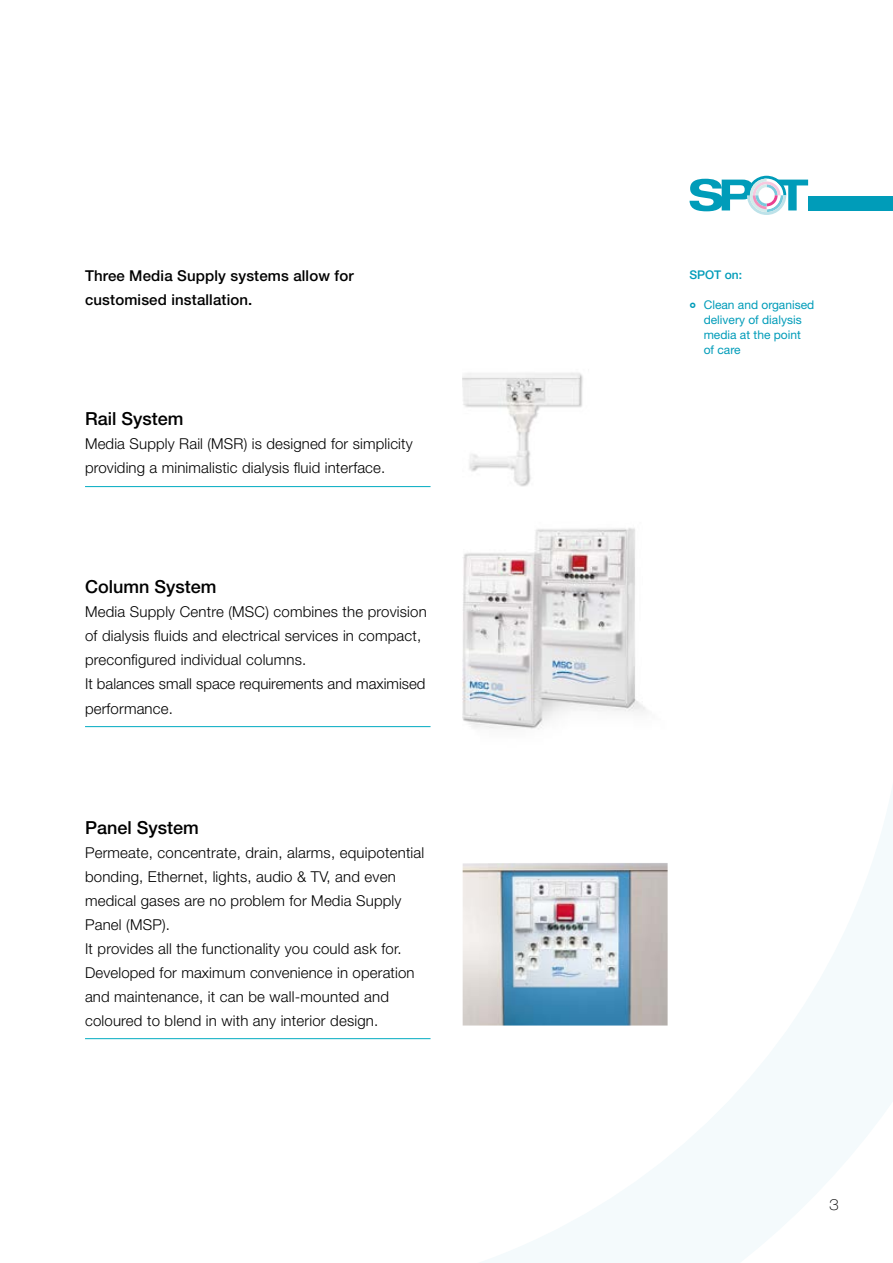
<style>
.page{position:relative;width:893px;height:1263px;background:#fff}
.page>*{position:absolute;margin:0;border:0;box-sizing:border-box;transform-origin:0 0}
.Subline_bcs1_12pt{font:500 18px "Helvetica Neue LT Std";color:#000}
.Absatzlinie_tuerkis{font:300 15px/24px "Helvetica Neue LT Std";letter-spacing:.015em;color:#000}
.Copy_bcs1_10pt_left{font:300 15px/24px "Helvetica Neue LT Std";letter-spacing:.015em;color:#000}
.Copy_Intro_medium{font:500 15px/24px "Helvetica Neue LT Std";letter-spacing:.01em;color:#000}
.Page_Nr_10pt_right{font:100 expanded 15px "Helvetica Neue LT Std";color:#000}
.SPOT_on_Zusammenfass{font:12px/15px "Helvetica Neue LT Std";color:#009cb9}
.SPOT_on{font:500 12px "Helvetica Neue LT Std";color:#009cb9}
</style>
<div class="page">
<svg style="left:260px;top:727px;width:633px;height:536px"></svg>
<div style="left:808px;top:196px;width:85px;height:14px;background:#009cb9"></div>
<svg style="left:689px;top:176px;width:119px;height:39px"></svg>
<hr style="left:85px;top:486px;width:346px;height:1px;background:#00abc1">
<hr style="left:85px;top:726px;width:346px;height:1px;background:#00abc1">
<hr style="left:85px;top:1038px;width:346px;height:1px;background:#00abc1">
<img style="left:462px;top:372px;width:121px;height:115px">
<img style="left:463px;top:863px;width:205px;height:162px">
<img style="left:446px;top:528px;width:222px;height:222px">
<p class="Copy_Intro_medium" style="left:85px;top:264px;width:270px">Three Media Supply systems allow for customised installation.</p>
<p class="Subline_bcs1_12pt" style="left:85px;top:408px;width:100px">Rail System</p>
<p class="Absatzlinie_tuerkis" style="left:85px;top:432px;width:329px">Media Supply Rail (MSR) is designed for simplicity providing a minimalistic dialysis fluid interface.</p>
<p class="Subline_bcs1_12pt" style="left:85px;top:576px;width:133px">Column System</p>
<p class="Copy_bcs1_10pt_left" style="left:85px;top:600px;width:343px">Media Supply Centre (MSC) combines the provision of dialysis fluids and electrical services in compact, preconfigured individual columns.</p>
<p class="Absatzlinie_tuerkis" style="left:85px;top:672px;width:342px">It balances small space requirements and maximised performance.</p>
<p class="Subline_bcs1_12pt" style="left:85px;top:816px;width:115px">Panel System</p>
<p class="Absatzlinie_tuerkis" style="left:85px;top:840px;width:341px">Permeate, concentrate, drain, alarms, equipotential bonding, Ethernet, lights, audio &amp; TV, and even medical gases are no problem for Media Supply Panel (MSP).<br>It provides all the functionality you could ask for.<br>Developed for maximum convenience in operation and maintenance, it can be wall-mounted and coloured to blend in with any interior design.</p>
<p class="SPOT_on" style="left:689px;top:268px;width:54px">SPOT on:</p>
<p class="SPOT_on_Zusammenfass" style="left:704px;top:297px;width:112px">Clean and organised delivery of dialysis media at the point of care</p>
<p class="Page_Nr_10pt_right" style="left:829px;top:1196px;width:11px">3</p>
</div>
